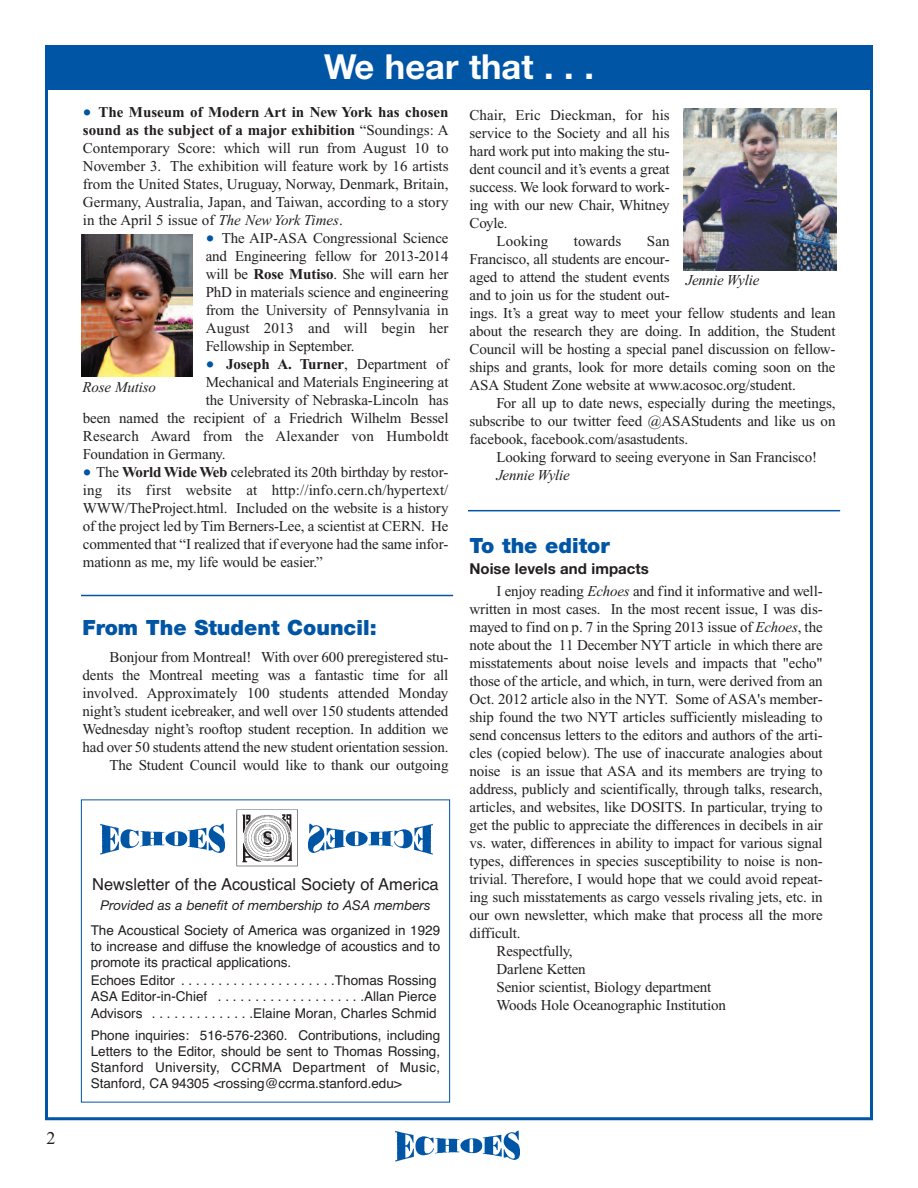
<style>
.page{position:relative;width:918px;height:1188px;background:#fff}
.page>*{position:absolute;margin:0;border:0;box-sizing:border-box;transform-origin:0 0}
.t1{font:700 34.5px "Helvetica Neue";color:#fff}
.t2{font:900 21px "Helvetica Neue";color:#0155a5}
.t3{font:18px "Times New Roman";color:#231f20}
.t4{font:16.5px "Helvetica";color:#231f20}
.t5{font:15px/18px "Times New Roman";letter-spacing:-.01em;color:#231f20;text-align:justify}
.t6{font:15px "Times New Roman";letter-spacing:.01em;color:#231f20}
.t7{font:italic 15px "Times New Roman";letter-spacing:-.01em;color:#231f20}
.t8{font:700 15px "Times New Roman";letter-spacing:-.01em;color:#231f20}
.t9{font:700 15px "Helvetica Neue";color:#231f20}
.t10{font:13.5px/16.2px "Helvetica";color:#231f20;text-align:justify}
.t11{font:italic 13.5px "Helvetica Neue";color:#231f20}
.s1{font-family:"Lucida Grande";color:#0155a5}
.s2{font-weight:700}
.s3{font-style:italic}
.s4{font-family:"Lucida Grande";font-weight:400;color:#0155a5}
.s5{font-weight:400}
</style>
<div class="page">
<div style="left:81px;top:800px;width:369px;height:302px;border:1px solid #0155a5"></div>
<img style="left:395px;top:1130px;width:125px;height:31px">
<div style="left:45px;top:45px;width:828px;height:45px;background:#0155a5"></div>
<img style="left:237px;top:809px;width:60px;height:58px">
<img style="left:100px;top:823px;width:125px;height:32px">
<img style="left:308px;top:823px;width:125px;height:31px">
<hr style="left:81px;top:595px;width:372px;height:1px;background:#0155a5">
<hr style="left:468px;top:510px;width:372px;height:1px;background:#0155a5">
<img style="left:81px;top:234px;width:111px;height:143px">
<img style="left:683px;top:108px;width:154px;height:162px">
<p class="t3" style="left:46px;top:1127px;width:10px">2</p>
<h1 class="t1" style="left:324px;top:35px;width:271px">We hear that . . .</h1>
<p class="t5" style="left:83px;top:104px;width:367px"><span class="s1">●</span> <span class="s2">The Museum of Modern Art in New York has chosen sound as the subject of a major exhibition</span> “Soundings: A Contemporary Score: which will run from August 10 to November 3. The exhibition will feature work by 16 artists from the United States, Uruguay, Norway, Denmark, Britain, Germany, Australia, Japan, and Taiwan, according to a story in the April 5 issue of <span class="s3">The New York Times</span>.</p>
<p class="t5" style="left:206px;top:230px;width:244px"><span class="s1">●</span> The AIP-ASA Congressional Science and Engineering fellow for 2013-2014 will be <span class="s2">Rose Mutiso</span>. She will earn her PhD in materials science and engineering from the University of Pennsylvania in August 2013 and will begin her Fellowship in September.</p>
<p class="t8" style="left:206px;top:359px;width:244px"><span class="s4">●</span> Joseph A. Turner<span class="s5">, Department of</span></p>
<p class="t5" style="left:206px;top:374px;width:244px">Mechanical and Materials Engineering at</p>
<p class="t5" style="left:206px;top:392px;width:244px">the University of Nebraska-Lincoln has</p>
<p class="t5" style="left:83px;top:410px;width:367px">been named the recipient of a Friedrich Wilhelm Bessel</p>
<p class="t6" style="left:83px;top:430px;width:367px">Research Award from the Alexander von Humboldt</p>
<p class="t5" style="left:83px;top:446px;width:144px">Foundation in Germany.</p>
<p class="t5" style="left:83px;top:464px;width:367px"><span class="s1">●</span> The <span class="s2">WorldWideWeb</span> celebrated its 20th birthday by restor&shy;ing its first website at http://info.cern.ch/hypertext/ WWW/TheProject.html. Included on the website is a history of the project led by Tim Berners-Lee, a scientist at CERN. He commented that “I realized that if everyone had the same infor&shy;mationn as me, my life would be easier.”</p>
<p class="t7" style="left:82px;top:382px;width:75px">Rose Mutiso</p>
<h2 class="t2" style="left:82px;top:620px;width:296px">From The Student Council:</h2>
<p class="t5" style="left:82px;top:649px;width:368px;text-align:right">Bonjour from Montreal! With over 600 preregistered stu&shy;dents the Montreal meeting was a fantastic time for all involved. Approximately 100 students attended Monday night’s student icebreaker, and well over 150 students attended Wednesday night’s rooftop student reception. In addition we had over 50 students attend the new student orientation session.<br>The Student Council would like to thank our outgoing</p>
<p class="t4" style="left:92px;top:875px;width:348px">Newsletter of the Acoustical Society of America</p>
<p class="t11" style="left:100px;top:894px;width:332px">Provided as a benefit of membership to ASA members</p>
<p class="t10" style="left:91px;top:922px;width:351px">The Acoustical Society of America was organized in 1929 to increase and diffuse the knowledge of acoustics and to promote its practical applications.</p>
<p class="t10" style="left:91px;top:972px;width:347px;line-height:16.8px">Echoes Editor . . . . . . . . . . . . . . . . . . . . .Thomas Rossing ASA Editor-in-Chief . . . . . . . . . . . . . . . . . . . .Allan Pierce Advisors . . . . . . . . . . . . . .Elaine Moran, Charles Schmid</p>
<p class="t10" style="left:91px;top:1027px;width:351px">Phone inquiries: 516-576-2360. Contributions, including Letters to the Editor, should be sent to Thomas Rossing, Stanford University, CCRMA Department of Music, Stanford, CA 94305 &lt;rossing@ccrma.stanford.edu&gt;</p>
<p class="t5" style="left:470px;top:107px;width:202px">Chair, Eric Dieckman, for his</p>
<p class="t5" style="left:470px;top:125px;width:202px">service to the Society and all his</p>
<p class="t5" style="left:470px;top:143px;width:202px">hard work put into making the stu-</p>
<p class="t5" style="left:470px;top:161px;width:202px">dent council and it’s events a great</p>
<p class="t5" style="left:470px;top:179px;width:202px">success. We look forward to work-</p>
<p class="t5" style="left:470px;top:197px;width:202px">ing with our new Chair, Whitney</p>
<p class="t5" style="left:470px;top:215px;width:40px">Coyle.</p>
<p class="t6" style="left:497px;top:235px;width:53px">Looking</p>
<p class="t6" style="left:574px;top:235px;width:49px">towards</p>
<p class="t5" style="left:470px;top:233px;width:368px;text-align:left;text-indent:177px">San<br>Francisco, all students are encour-<br>aged to attend the student events<br>and to join us for the student out-<br>ings. It’s a great way to meet your fellow students and lean about the research they are doing. In addition, the Student Council will be hosting a special panel discussion on fellow&shy;ships and grants, look for more details coming soon on the ASA Student Zone website at www.acosoc.org/student.</p>
<p class="t5" style="left:470px;top:395px;width:368px;text-indent:27px">For all up to date news, especially during the meetings, subscribe to our twitter feed @ASAStudents and like us on facebook, facebook.com/asastudents.</p>
<p class="t5" style="left:497px;top:449px;width:322px">Looking forward to seeing everyone in San Francisco!</p>
<p class="t7" style="left:497px;top:469px;width:75px">Jennie Wylie</p>
<p class="t7" style="left:686px;top:275px;width:75px">Jennie Wylie</p>
<h2 class="t2" style="left:470px;top:538px;width:142px">To the editor</h2>
<p class="t9" style="left:470px;top:555px;width:181px">Noise levels and impacts</p>
<p class="t5" style="left:497px;top:583px;width:328px">I enjoy reading <span class="s3">Echoes</span> and find it informative and well-</p>
<p class="t5" style="left:470px;top:601px;width:355px">written in most cases. In the most recent issue, I was dis-</p>
<p class="t5" style="left:470px;top:619px;width:355px">mayed to find on p. 7 in the Spring 2013 issue of <span class="s3">Echoes</span>, the</p>
<p class="t5" style="left:470px;top:637px;width:355px">note about the 11 December NYT article in which there are</p>
<p class="t5" style="left:470px;top:655px;width:355px">misstatements about noise levels and impacts that "echo"</p>
<p class="t5" style="left:470px;top:673px;width:355px">those of the article, and which, in turn, were derived from an</p>
<p class="t5" style="left:470px;top:691px;width:355px">Oct. 2012 article also in the NYT. Some of ASA's member-</p>
<p class="t5" style="left:470px;top:709px;width:355px">ship found the two NYT articles sufficiently misleading to</p>
<p class="t5" style="left:470px;top:727px;width:355px">send concensus letters to the editors and authors of the arti-</p>
<p class="t5" style="left:470px;top:745px;width:355px">cles (copied below). The use of inaccurate analogies about</p>
<p class="t5" style="left:470px;top:763px;width:355px">noise is an issue that ASA and its members are trying to</p>
<p class="t5" style="left:470px;top:781px;width:355px">address, publicly and scientifically, through talks, research,</p>
<p class="t5" style="left:470px;top:799px;width:355px">articles, and websites, like DOSITS. In particular, trying to</p>
<p class="t5" style="left:470px;top:817px;width:355px">get the public to appreciate the differences in decibels in air</p>
<p class="t5" style="left:470px;top:835px;width:355px">vs. water, differences in ability to impact for various signal</p>
<p class="t5" style="left:470px;top:853px;width:355px">types, differences in species susceptibility to noise is non-</p>
<p class="t5" style="left:470px;top:871px;width:355px">trivial. Therefore, I would hope that we could avoid repeat-</p>
<p class="t5" style="left:470px;top:889px;width:355px">ing such misstatements as cargo vessels rivaling jets, etc. in</p>
<p class="t5" style="left:470px;top:907px;width:355px">our own newsletter, which make that process all the more</p>
<p class="t5" style="left:470px;top:925px;width:53px">difficult.</p>
<p class="t5" style="left:497px;top:943px;width:78px">Respectfully,</p>
<p class="t5" style="left:497px;top:961px;width:91px">Darlene Ketten</p>
<p class="t5" style="left:497px;top:979px;width:216px">Senior scientist, Biology department</p>
<p class="t5" style="left:497px;top:997px;width:231px">Woods Hole Oceanographic Institution</p>
</div>
